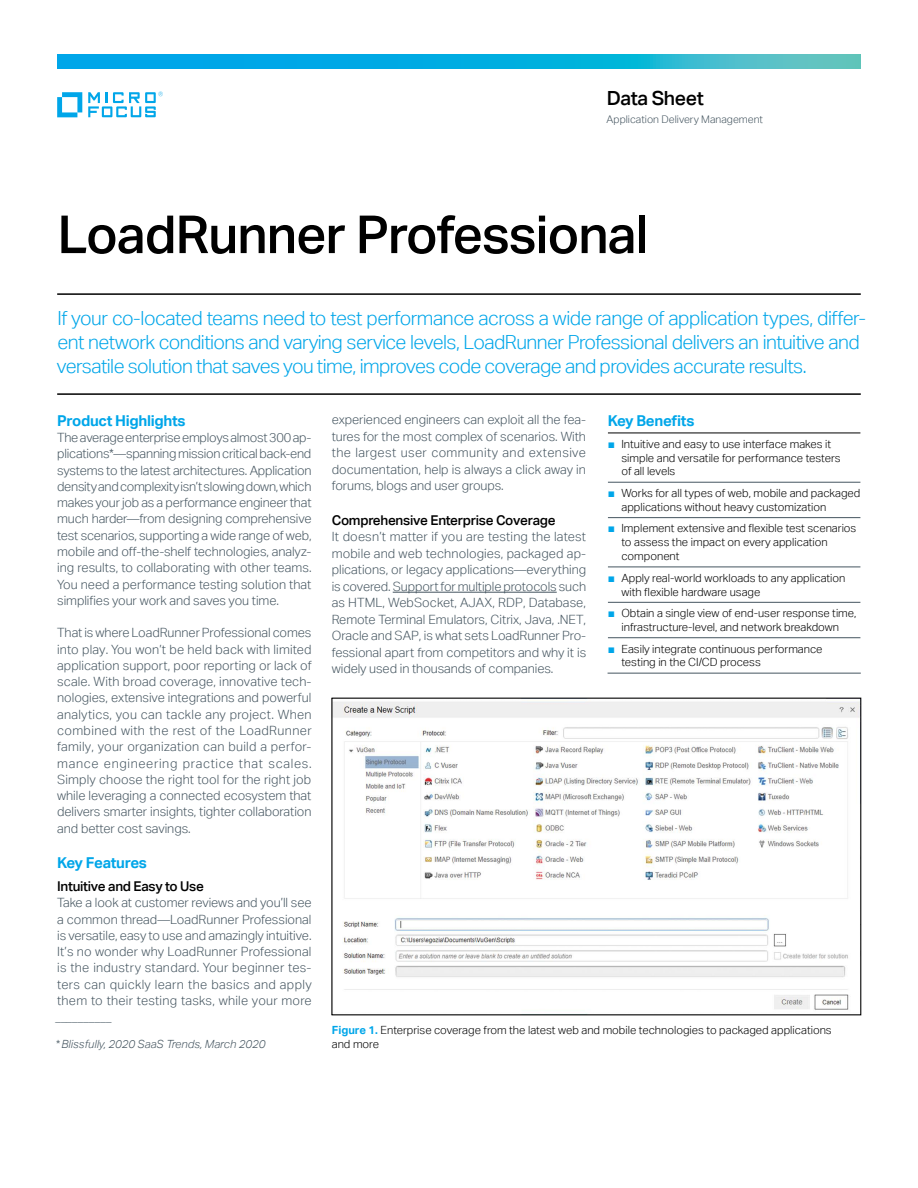
<style>
.page{position:relative;width:918px;height:1188px;background:#fff}
.page>*{position:absolute;margin:0;border:0;box-sizing:border-box;transform-origin:0 0}
.headline_35_38{font:500 52.5px "Aktiv Grotesk";letter-spacing:-.02em;color:#000}
.intro1_13_16-light_b{font:300 19.5px/24px "Aktiv Grotesk";letter-spacing:-.03em;color:#00a6e9}
.collateral_name_13_1{font:500 19.5px "Aktiv Grotesk";letter-spacing:-.02em;color:#000}
.subhead_10_13-blue{font:700 15px "Aktiv Grotesk";letter-spacing:-.02em;color:#00a6e9}
.subhead_9_12_medium{font:500 13.5px "Aktiv Grotesk";letter-spacing:-.02em;color:#000}
.subhead_9_12_first_l{font:500 13.5px "Aktiv Grotesk";letter-spacing:-.02em;color:#000}
.body_8_5_11-grey{font:300 12.75px/16.2px "Aktiv Grotesk";letter-spacing:-.005em;color:#455560;text-align:justify}
.caption_7_5_9_5{font:300 11.25px/13.8px "Aktiv Grotesk";color:#000}
.Footnote_italic_7_5{font:italic 300 11.25px "Aktiv Grotesk";color:#455560}
.caption_7_9_5-grey{font:300 10.5px "Aktiv Grotesk";color:#455560}
.s1{font-family:"Arial";font-weight:400;font-size:12px;color:#00a6e9}
.s2{font-style:normal}
.s3{font-weight:700;color:#00a6e9}
</style>
<div class="page">
<svg style="left:57px;top:54px;width:804px;height:15px;background:#14b0dc"></svg>
<svg style="left:57px;top:92px;width:25px;height:25px"></svg>
<svg style="left:88px;top:92px;width:75px;height:25px"></svg>
<hr style="left:57px;top:293px;width:804px;height:2px;background:#000">
<hr style="left:57px;top:393px;width:804px;height:2px;background:#000">
<hr style="left:393px;top:592px;width:164px;height:1px;background:#455560">
<svg style="left:608px;top:481px;width:252px;height:192px"></svg>
<hr style="left:608px;top:433px;width:252px;height:1px;background:#000">
<hr style="left:608px;top:482px;width:252px;height:1px;background:#455560">
<hr style="left:608px;top:517px;width:252px;height:1px;background:#455560">
<hr style="left:608px;top:567px;width:252px;height:1px;background:#455560">
<hr style="left:608px;top:602px;width:252px;height:1px;background:#455560">
<hr style="left:608px;top:637px;width:252px;height:1px;background:#455560">
<hr style="left:608px;top:673px;width:253px;height:1px;background:#455560">
<img style="left:334px;top:701px;width:525px;height:309px">
<p class="collateral_name_13_1" style="left:607px;top:86px;width:98px">Data Sheet</p>
<p class="caption_7_9_5-grey" style="left:607px;top:113px;width:158px">Application Delivery Management</p>
<p class="headline_35_38" style="left:57px;top:203px;width:592px">LoadRunner Professional</p>
<p class="intro1_13_16-light_b" style="left:57px;top:306px;width:811px">If your co-located teams need to test performance across a wide range of application types, differ&shy;ent network conditions and varying service levels, LoadRunner Professional delivers an intuitive and versatile solution that saves you time, improves code coverage and provides accurate results.</p>
<p class="subhead_10_13-blue" style="left:57px;top:411px;width:130px">Product Highlights</p>
<p class="body_8_5_11-grey" style="left:57px;top:429px;width:256px">The average enterprise employs almost 300 ap&shy;plications*—spanning mission critical back-end systems to the latest architectures. Application density and complexity isn’t slowing down, which makes your job as a performance engineer that much harder—from designing comprehensive test scenarios, supporting a wide range of web, mobile and off-the-shelf technologies, analyz&shy;ing results, to collaborating with other teams.<br>You need a performance testing solution that simplifies your work and saves you time.</p>
<p class="body_8_5_11-grey" style="left:57px;top:625px;width:256px">That is where LoadRunner Professional comes into play. You won’t be held back with limited application support, poor reporting or lack of scale. With broad coverage, innovative tech&shy;nologies, extensive integrations and powerful analytics, you can tackle any project. When combined with the rest of the LoadRunner family, your organization can build a perfor&shy;mance engineering practice that scales.<br>Simply choose the right tool for the right job while leveraging a connected ecosystem that delivers smarter insights, tighter collaboration and better cost savings.</p>
<p class="subhead_10_13-blue" style="left:57px;top:854px;width:91px">Key Features</p>
<p class="subhead_9_12_first_l" style="left:57px;top:878px;width:148px">Intuitive and Easy to Use</p>
<p class="body_8_5_11-grey" style="left:57px;top:895px;width:256px">Take a look at customer reviews and you’ll see a common thread—LoadRunner Professional is versatile, easy to use and amazingly intuitive.<br>It’s no wonder why LoadRunner Professional is the industry standard. Your beginner tes&shy;ters can quickly learn the basics and apply them to their testing tasks, while your more</p>
<p class="body_8_5_11-grey" style="left:332px;top:411px;width:256px">experienced engineers can exploit all the fea&shy;tures for the most complex of scenarios. With the largest user community and extensive documentation, help is always a click away in forums, blogs and user groups.</p>
<p class="subhead_9_12_medium" style="left:332px;top:512px;width:225px">Comprehensive Enterprise Coverage</p>
<p class="body_8_5_11-grey" style="left:332px;top:528px;width:256px">It doesn’t matter if you are testing the latest mobile and web technologies, packaged ap&shy;plications, or legacy applications—everything is covered. Support for multiple protocols such as HTML, WebSocket, AJAX, RDP, Database, Remote Terminal Emulators, Citrix, Java, .NET, Oracle and SAP, is what sets LoadRunner Pro&shy;fessional apart from competitors and why it is widely used in thousands of companies.</p>
<p class="subhead_10_13-blue" style="left:608px;top:412px;width:88px">Key Benefits</p>
<p class="caption_7_5_9_5" style="left:621px;top:437px;width:221px;text-indent:-14px"><span class="s1">■</span> Intuitive and easy to use interface makes it simple and versatile for performance testers of all levels</p>
<p class="caption_7_5_9_5" style="left:621px;top:486px;width:240px;text-indent:-14px"><span class="s1">■</span> Works for all types of web, mobile and packaged applications without heavy customization</p>
<p class="caption_7_5_9_5" style="left:621px;top:522px;width:236px;text-indent:-14px"><span class="s1">■</span> Implement extensive and flexible test scenarios to assess the impact on every application component</p>
<p class="caption_7_5_9_5" style="left:621px;top:571px;width:226px;text-indent:-14px"><span class="s1">■</span> Apply real-world workloads to any application with flexible hardware usage</p>
<p class="caption_7_5_9_5" style="left:608px;top:606px;width:250px;text-align:center"><span class="s1">■</span> Obtain a single view of end-user response time, infrastructure-level, and network breakdown</p>
<p class="caption_7_5_9_5" style="left:621px;top:642px;width:203px;text-indent:-14px"><span class="s1">■</span> Easily integrate continuous performance testing in the CI/CD process</p>
<p class="Footnote_italic_7_5" style="left:56px;top:1010px;width:58px">__________</p>
<p class="Footnote_italic_7_5" style="left:56px;top:1037px;width:211px"><span class="s2">*</span>Blissfully, 2020 SaaS Trends, March 2020</p>
<p class="caption_7_5_9_5" style="left:332px;top:1022px;width:501px;line-height:14.2px"><span class="s3">Figure 1.</span> Enterprise coverage from the latest web and mobile technologies to packaged applications and more</p>
</div>
